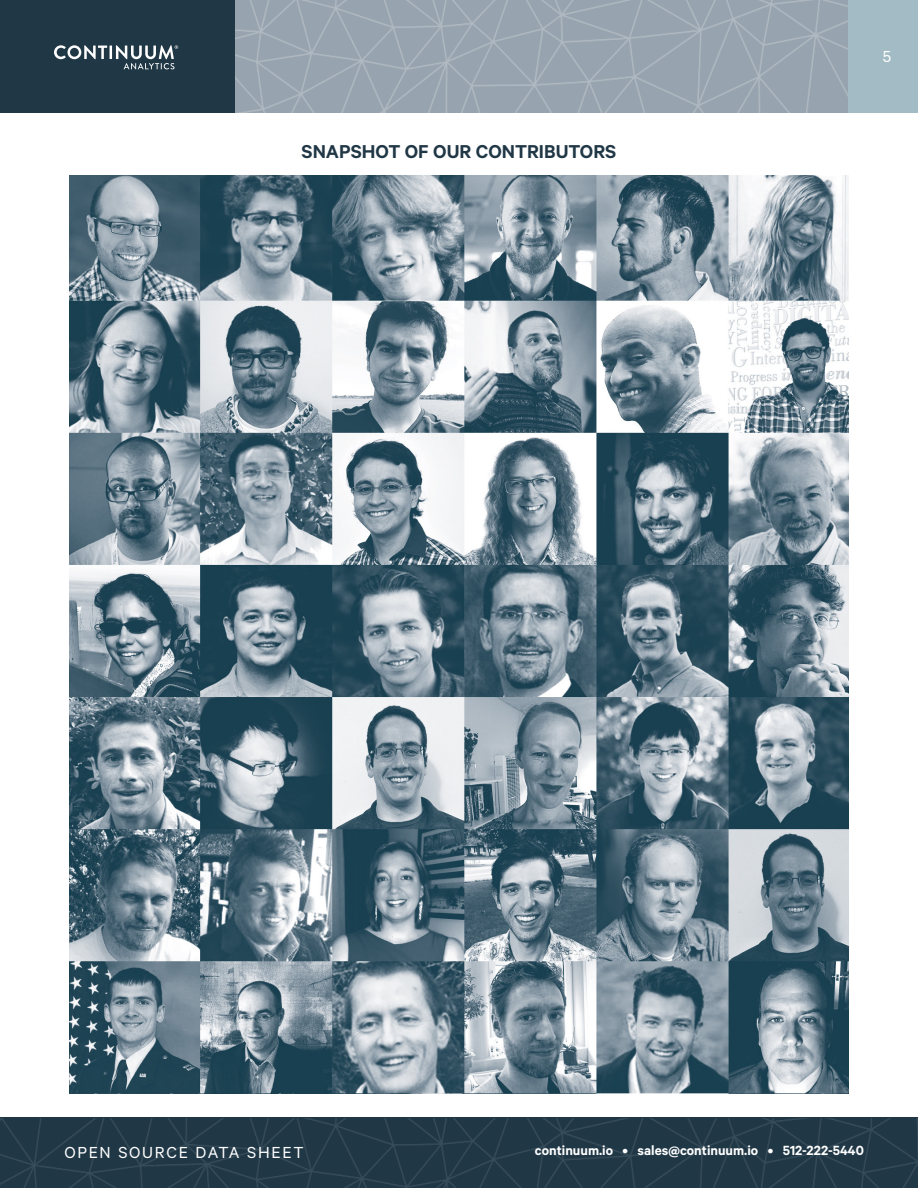
<style>
.page{position:relative;width:918px;height:1188px;background:#fff}
.page>*{position:absolute;margin:0;border:0;box-sizing:border-box;transform-origin:0 0}
.t1{font:600 21px "Calibre";color:#203746}
.t2{font:18px "Calibre";letter-spacing:.095em;color:#fff}
.t3{font:600 15px "Calibre";color:#fff}
</style>
<div class="page">
<div style="left:0;top:0;width:236px;height:113px;background:#203746"></div>
<svg style="left:54px;top:45px;width:124px;height:24px"></svg>
<div style="left:848px;top:0;width:70px;height:113px;background:#a3bbc4"></div>
<img style="left:236px;top:0;width:612px;height:113px">
<img style="left:0;top:1118px;width:918px;height:70px">
<img style="left:69px;top:176px;width:780px;height:918px">
<p class="t1" style="left:302px;top:139px;width:316px">SNAPSHOT OF OUR CONTRIBUTORS</p>
<p class="t2" style="left:883px;top:46px;width:10px">5</p>
<p class="t2" style="left:65px;top:1142px;width:241px">OPEN SOURCE DATA SHEET</p>
<p class="t3" style="left:535px;top:1141px;width:331px">continuum.io • sales@continuum.io • 512-222-5440</p>
</div>
